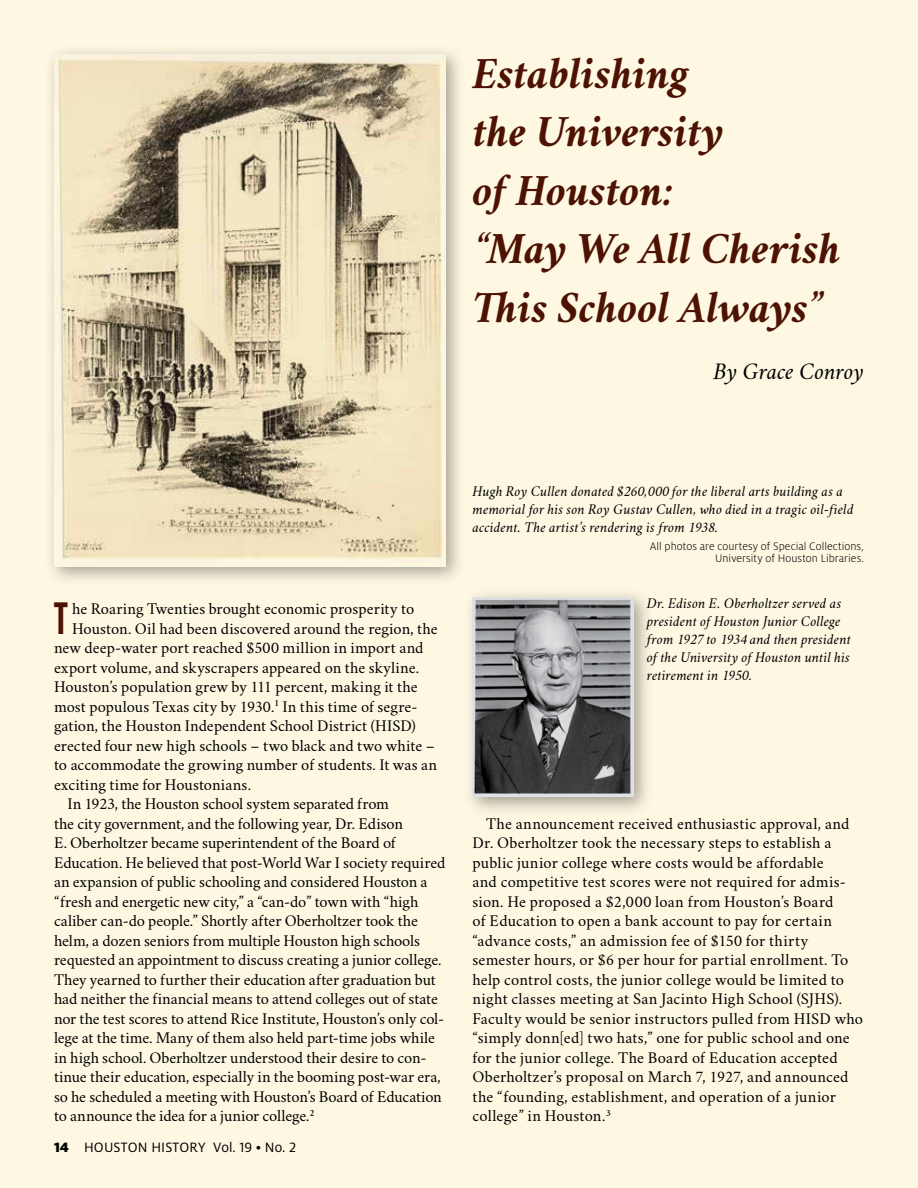
<style>
.page{position:relative;width:918px;height:1188px;background:#fef8e3}
.page>*{position:absolute;margin:0;border:0;box-sizing:border-box;transform-origin:0 0}
.t1{font:italic 700 45px/58.5px "Crimson";letter-spacing:-.005em;color:#4e1202}
.t2{font:43.05px "League Gothic";color:#4e1202}
.t3{font:italic 24px "Crimson";color:#000}
.t4{font:16.5px/19.5px "Crimson";letter-spacing:.005em;color:#000}
.t5{font:16.5px "Crimson";letter-spacing:-.015em;color:#000}
.t6{font:italic 15px/18px "Crimson";letter-spacing:.01em;color:#000}
.t7{font:15px "Milo OT";letter-spacing:.01em;color:#000}
.t8{font:300 12px/12px "Milo OT";letter-spacing:.005em;color:#000;text-align:right}
.s1{font-weight:900}
</style>
<div class="page">
<div style="left:44px;top:44px;width:422px;height:543px;background:#000;opacity:.35"></div>
<img style="left:54px;top:54px;width:392px;height:512px">
<div style="left:463px;top:587px;width:191px;height:231px;background:#000;opacity:.35"></div>
<img style="left:472px;top:597px;width:161px;height:200px">
<h1 class="t1" style="left:472px;top:42px;width:370px">Establishing<br>the University<br>of Houston:<br>“May We All Cherish<br>This School Always”</h1>
<h3 class="t3" style="left:714px;top:356px;width:152px">By Grace Conroy</h3>
<h2 class="t2" style="left:54px;top:593px;width:15px">T</h2>
<p class="t4" style="left:72px;top:597px;width:344px">he Roaring Twenties brought economic prosperity to</p>
<p class="t4" style="left:72px;top:616px;width:367px">Houston. Oil had been discovered around the region, the</p>
<p class="t4" style="left:54px;top:636px;width:371px">new deep-water port reached $500 million in import and</p>
<p class="t4" style="left:54px;top:655px;width:367px">export volume, and skyscrapers appeared on the skyline.</p>
<p class="t4" style="left:54px;top:675px;width:365px">Houston’s population grew by 111 percent, making it the</p>
<p class="t4" style="left:54px;top:694px;width:365px">most populous Texas city by 1930.<sup>1</sup> In this time of segre-</p>
<p class="t4" style="left:54px;top:714px;width:363px">gation, the Houston Independent School District (HISD)</p>
<p class="t4" style="left:54px;top:733px;width:382px">erected four new high schools – two black and two white –</p>
<p class="t4" style="left:54px;top:753px;width:385px">to accommodate the growing number of students. It was an</p>
<p class="t4" style="left:54px;top:772px;width:199px">exciting time for Houstonians.</p>
<p class="t4" style="left:68px;top:792px;width:323px">In 1923, the Houston school system separated from</p>
<p class="t4" style="left:54px;top:811px;width:351px">the city government, and the following year, Dr. Edison</p>
<p class="t4" style="left:54px;top:831px;width:343px">E. Oberholtzer became superintendent of the Board of</p>
<p class="t4" style="left:54px;top:850px;width:393px">Education. He believed that post-World War I society required</p>
<p class="t4" style="left:54px;top:870px;width:375px">an expansion of public schooling and considered Houston a</p>
<p class="t4" style="left:54px;top:889px;width:366px">“fresh and energetic new city,” a “can-do” town with “high</p>
<p class="t4" style="left:54px;top:909px;width:365px">caliber can-do people.” Shortly after Oberholtzer took the</p>
<p class="t4" style="left:54px;top:928px;width:368px">helm, a dozen seniors from multiple Houston high schools</p>
<p class="t4" style="left:54px;top:948px;width:389px">requested an appointment to discuss creating a junior college.</p>
<p class="t4" style="left:54px;top:967px;width:383px">They yearned to further their education after graduation but</p>
<p class="t4" style="left:54px;top:987px;width:385px">had neither the financial means to attend colleges out of state</p>
<p class="t4" style="left:54px;top:1007px;width:392px">nor the test scores to attend Rice Institute, Houston’s only col-</p>
<p class="t4" style="left:54px;top:1026px;width:383px">lege at the time. Many of them also held part-time jobs while</p>
<p class="t4" style="left:54px;top:1046px;width:374px">in high school. Oberholtzer understood their desire to con-</p>
<p class="t4" style="left:54px;top:1065px;width:388px">tinue their education, especially in the booming post-war era,</p>
<p class="t4" style="left:54px;top:1085px;width:389px">so he scheduled a meeting with Houston’s Board of Education</p>
<p class="t5" style="left:54px;top:1103px;width:262px">to announce the idea for a junior college.<sup>2</sup></p>
<p class="t7" style="left:54px;top:1139px;width:244px"><span class="s1">14</span> HOUSTON HISTORY Vol. 19 • No. 2</p>
<p class="t6" style="left:472px;top:482px;width:383px">Hugh Roy Cullen donated $260,000 for the liberal arts building as a memorial for his son Roy Gustav Cullen, who died in a tragic oil-field accident. The artist’s rendering is from 1938.</p>
<p class="t8" style="left:650px;top:540px;width:216px">All photos are courtesy of Special Collections,<br>University of Houston Libraries.</p>
<p class="t6" style="left:647px;top:594px;width:205px">Dr. Edison E. Oberholtzer served as president of Houston Junior College from 1927 to 1934 and then president of the University of Houston until his retirement in 1950.</p>
<p class="t4" style="left:473px;top:811px;width:392px;text-indent:13px">The announcement received enthusiastic approval, and Dr. Oberholtzer took the necessary steps to establish a public junior college where costs would be affordable<br>and competitive test scores were not required for admis&shy;sion. He proposed a $2,000 loan from Houston’s Board<br>of Education to open a bank account to pay for certain “advance costs,” an admission fee of $150 for thirty semester hours, or $6 per hour for partial enrollment. To help control costs, the junior college would be limited to night classes meeting at San Jacinto High School (SJHS).<br>Faculty would be senior instructors pulled from HISD who “simply donn[ed] two hats,” one for public school and one for the junior college. The Board of Education accepted Oberholtzer’s proposal on March 7, 1927, and announced the “founding, establishment, and operation of a junior college” in Houston.<sup>3</sup></p>
</div>
